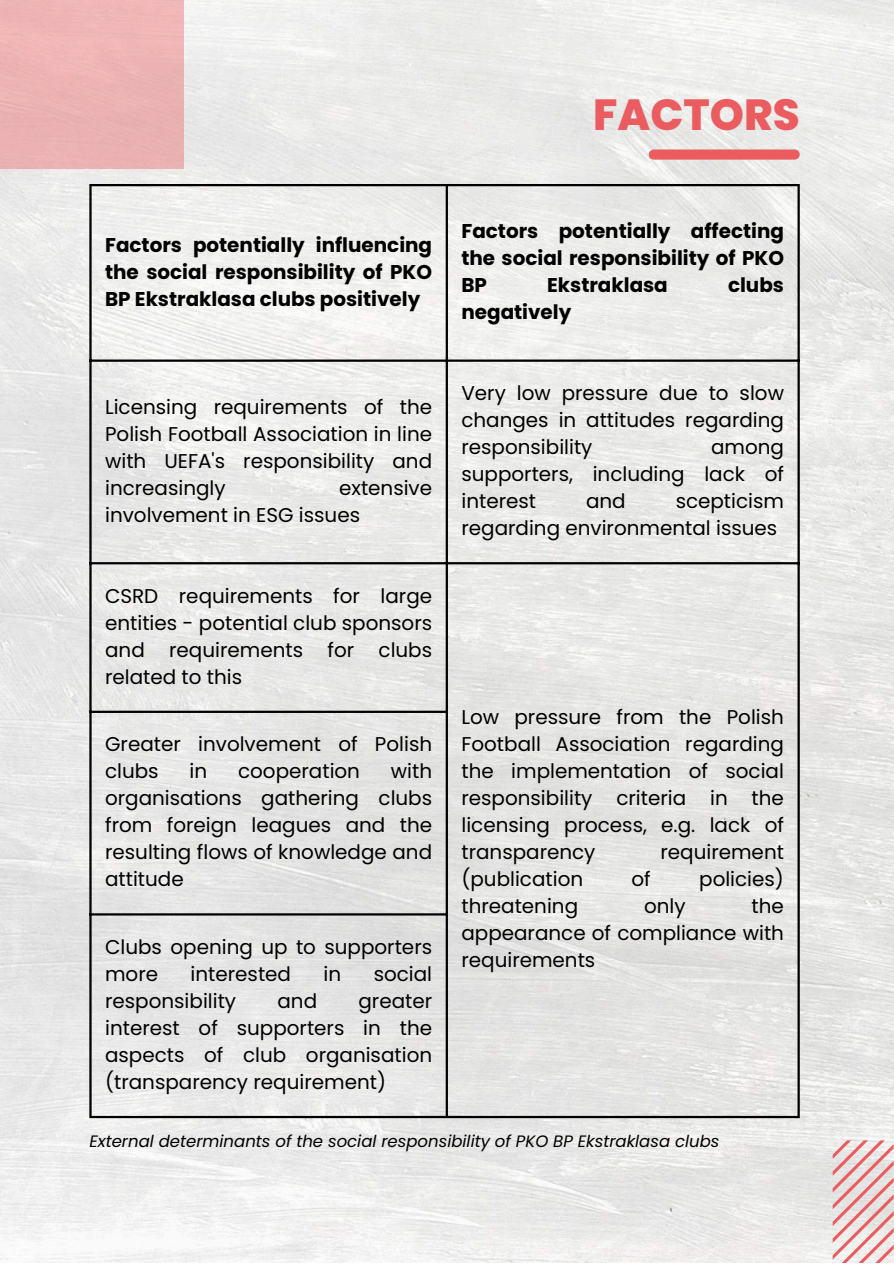
<style>
.page{position:relative;width:894px;height:1264px;background:#fff}
.page>*{position:absolute;margin:0;border:0;box-sizing:border-box;transform-origin:0 0}
.t1{font:800 43.5px "Poppins";color:#ea5c60}
.t2{font:19.95px/27px "Poppins";color:#000;text-align:justify}
.t3{font:700 19.95px/27px "Poppins";color:#000;text-align:justify}
.t4{font:italic 16.5px "Poppins";color:#000}
</style>
<div class="page">
<img style="left:0;top:0;width:893px;height:1262px">
<svg style="left:832px;top:1140px;width:61px;height:122px"></svg>
<hr style="left:89px;top:186px;width:3px;height:929px;background:#000">
<hr style="left:445px;top:186px;width:3px;height:929px;background:#000">
<hr style="left:797px;top:186px;width:2px;height:929px;background:#000">
<hr style="left:89px;top:184px;width:710px;height:2px;background:#000">
<hr style="left:89px;top:359px;width:710px;height:3px;background:#000">
<hr style="left:89px;top:562px;width:710px;height:2px;background:#000">
<hr style="left:89px;top:710px;width:359px;height:3px;background:#000">
<hr style="left:89px;top:913px;width:359px;height:2px;background:#000">
<hr style="left:89px;top:1115px;width:710px;height:3px;background:#000">
<div style="left:0;top:0;width:184px;height:168px;background:#ecb3b4"></div>
<div style="left:653px;top:149px;width:141px;height:11px;background:#ea5c60"></div>
<h1 class="t1" style="left:593px;top:85px;width:208px">FACTORS</h1>
<p class="t3" style="left:105px;top:231px;width:328px">Factors potentially influencing the social responsibility of PKO BP Ekstraklasa clubs positively</p>
<p class="t2" style="left:105px;top:393px;width:328px">Licensing requirements of the Polish Football Association in line with UEFA's responsibility and increasingly</p>
<p class="t2" style="left:105px;top:474px;width:328px;text-indent:234px">extensive involvement in ESG issues</p>
<p class="t2" style="left:105px;top:582px;width:328px">CSRD requirements for large entities - potential club sponsors and requirements for clubs related to this</p>
<p class="t3" style="left:461px;top:217px;width:324px">Factors potentially affecting the social responsibility of PKO BP</p>
<p class="t3" style="left:547px;top:271px;width:122px">Ekstraklasa</p>
<p class="t3" style="left:727px;top:271px;width:57px">clubs</p>
<p class="t3" style="left:461px;top:298px;width:111px">negatively</p>
<p class="t2" style="left:461px;top:379px;width:324px">Very low pressure due to slow changes in attitudes regarding responsibility</p>
<p class="t2" style="left:461px;top:433px;width:324px;text-indent:249px">among supporters, including lack of interest</p>
<p class="t2" style="left:461px;top:487px;width:324px;text-indent:214px">scepticism regarding environmental issues</p>
<p class="t2" style="left:586px;top:487px;width:41px">and</p>
<p class="t2" style="left:461px;top:703px;width:324px">Low pressure from the Polish Football Association regarding the implementation of social responsibility criteria in the licensing process, e.g. lack of transparency</p>
<p class="t2" style="left:105px;top:730px;width:328px">Greater involvement of Polish clubs</p>
<p class="t2" style="left:105px;top:757px;width:328px;text-indent:286px">with organisations gathering clubs from foreign leagues and the resulting flows of knowledge and attitude</p>
<p class="t2" style="left:189px;top:757px;width:19px">in</p>
<p class="t2" style="left:238px;top:757px;width:123px">cooperation</p>
<p class="t2" style="left:660px;top:838px;width:125px">requirement</p>
<p class="t2" style="left:461px;top:865px;width:123px">(publication</p>
<p class="t2" style="left:631px;top:865px;width:21px">of</p>
<p class="t2" style="left:699px;top:865px;width:86px">policies)</p>
<p class="t2" style="left:461px;top:892px;width:118px">threatening</p>
<p class="t2" style="left:644px;top:892px;width:43px">only</p>
<p class="t2" style="left:461px;top:892px;width:324px;text-indent:290px">the appearance of compliance with requirements</p>
<p class="t2" style="left:105px;top:933px;width:328px">Clubs opening up to supporters more</p>
<p class="t2" style="left:190px;top:960px;width:102px">interested</p>
<p class="t2" style="left:323px;top:960px;width:19px">in</p>
<p class="t2" style="left:373px;top:960px;width:60px">social</p>
<p class="t2" style="left:105px;top:987px;width:132px">responsibility</p>
<p class="t2" style="left:277px;top:987px;width:41px">and</p>
<p class="t2" style="left:105px;top:987px;width:328px;text-indent:253px">greater interest of supporters in the aspects of club organisation (transparency requirement)</p>
<p class="t4" style="left:89px;top:1129px;width:631px">External determinants of the social responsibility of PKO BP Ekstraklasa clubs</p>
</div>
